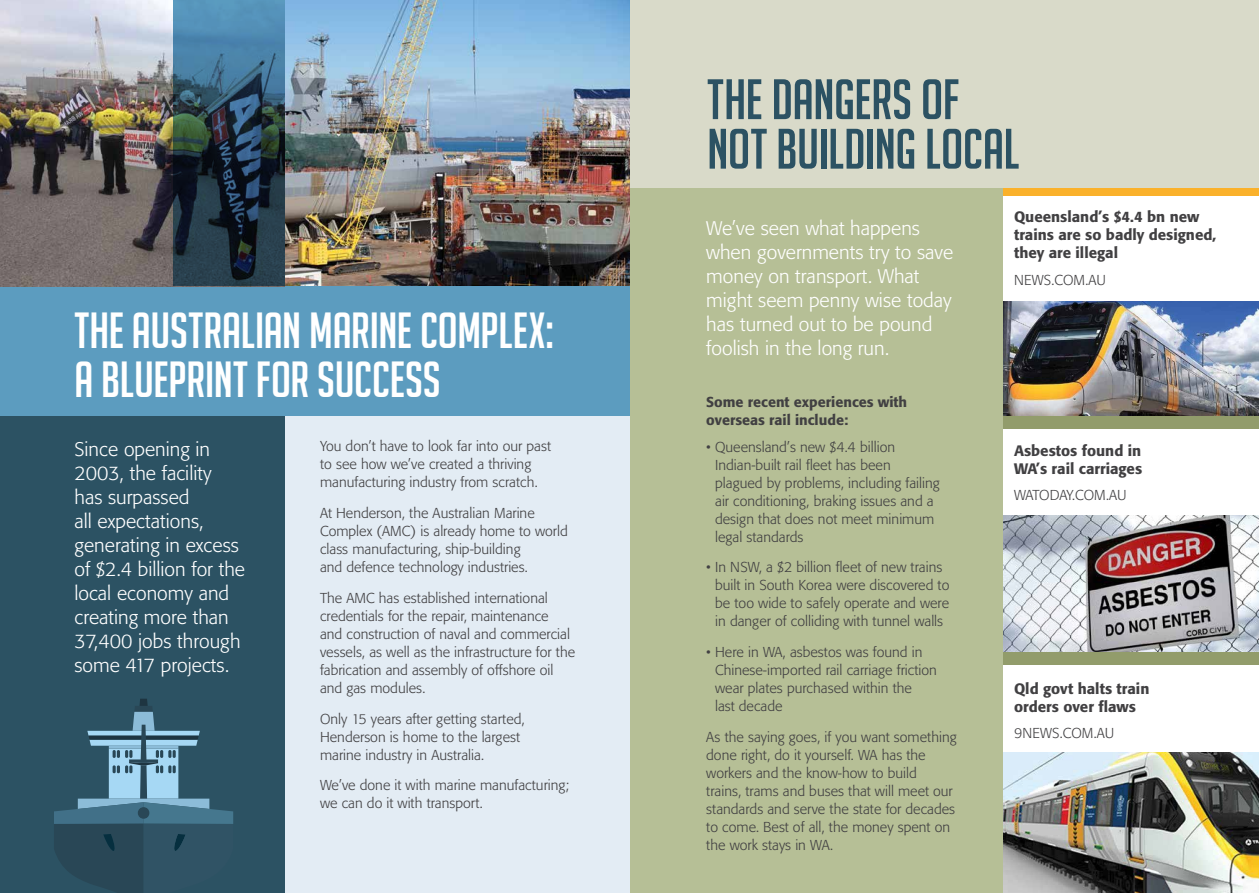
<style>
.page{position:relative;width:1259px;height:893px;background:#fff}
.page>*{position:absolute;margin:0;border:0;box-sizing:border-box;transform-origin:0 0}
.t1{font:55.5px/49.5px "Big Noodle Titling";letter-spacing:-.01em;color:#2c5263}
.t2{font:49.5px/49.5px "Big Noodle Titling";letter-spacing:-.005em;color:#fff}
.t3{font:300 19.5px/24px "Formata BQ";color:#fff}
.t4{font:500 15px/18px "Formata";color:#414042}
.t5{font:300 14.25px/18px "Formata BQ";color:#414042}
.t6{font:500 14.25px/18px "Formata";color:#414042}
</style>
<div class="page">
<div style="left:0;top:416px;width:645px;height:477px;background:#e3ecf4"></div>
<img style="left:0;top:0;width:630px;height:286px">
<div style="left:0;top:416px;width:285px;height:477px;background:#2c5263"></div>
<div style="left:0;top:286px;width:655px;height:130px;background:#5c9cbf"></div>
<div style="left:630px;top:0;width:629px;height:893px;background:#d9dac9"></div>
<div style="left:630px;top:188px;width:395px;height:705px;background:#b6bf96"></div>
<div style="left:1003px;top:193px;width:256px;height:700px;background:#929c6b"></div>
<div style="left:1003px;top:188px;width:256px;height:228px;background:#fff"></div>
<img style="left:1003px;top:301px;width:256px;height:115px">
<div style="left:1003px;top:429px;width:256px;height:223px;background:#fff"></div>
<img style="left:1003px;top:515px;width:256px;height:137px">
<div style="left:1003px;top:665px;width:256px;height:228px;background:#fff"></div>
<img style="left:1003px;top:752px;width:256px;height:141px">
<div style="left:1003px;top:188px;width:256px;height:8px;background:#fab12b"></div>
<svg style="left:173px;top:0;width:112px;height:286px;background:#2e4c60"></svg>
<svg style="left:54px;top:699px;width:179px;height:194px"></svg>
<h2 class="t2" style="left:74px;top:305px;width:481px">THE AUSTRALIAN MARINE COMPLEX:<br>A BLUEPRINT FOR SUCCESS</h2>
<h3 class="t3" style="left:74px;top:437px;width:172px">Since opening in<br>2003, the facility<br>has surpassed<br>all expectations, generating in excess of $2.4 billion for the local economy and creating more than<br>37,400 jobs through some 417 projects.</h3>
<p class="t5" style="left:320px;top:437px;width:232px">You don’t have to look far into our past to see how we’ve created a thriving manufacturing industry from scratch.</p>
<p class="t5" style="left:320px;top:504px;width:249px">At Henderson, the Australian Marine Complex (AMC) is already home to world class manufacturing, ship-building<br>and defence technology industries.</p>
<p class="t5" style="left:320px;top:589px;width:257px">The AMC has established international credentials for the repair, maintenance<br>and construction of naval and commercial vessels, as well as the infrastructure for the fabrication and assembly of offshore oil and gas modules.</p>
<p class="t5" style="left:320px;top:710px;width:206px">Only 15 years after getting started,<br>Henderson is home to the largest marine industry in Australia.</p>
<p class="t5" style="left:320px;top:776px;width:251px">We’ve done it with marine manufacturing; we can do it with transport.</p>
<h1 class="t1" style="left:707px;top:75px;width:313px">THE DANGERS OF<br>NOT BUILDING LOCAL</h1>
<h3 class="t3" style="left:706px;top:216px;width:249px">We’ve seen what happens when governments try to save money on transport. What might seem penny wise today has turned out to be pound foolish in the long run.</h3>
<p class="t4" style="left:1014px;top:208px;width:204px">Queensland’s $4.4 bn new trains are so badly designed, they are illegal</p>
<p class="t5" style="left:1014px;top:271px;width:93px">NEWS.COM.AU</p>
<p class="t6" style="left:706px;top:393px;width:202px">Some recent experiences with overseas rail include:</p>
<p class="t5" style="left:715px;top:438px;width:226px;text-indent:-9px">• Queensland’s new $4.4 billion<br>Indian-built rail fleet has been plagued by problems, including failing air conditioning, braking issues and a design that does not meet minimum legal standards</p>
<p class="t5" style="left:715px;top:559px;width:236px;text-indent:-9px">• In NSW, a $2 billion fleet of new trains built in South Korea were discovered to be too wide to safely operate and were in danger of colliding with tunnel walls</p>
<p class="t5" style="left:715px;top:643px;width:223px;text-indent:-9px">• Here in WA, asbestos was found in<br>Chinese-imported rail carriage friction wear plates purchased within the<br>last decade</p>
<p class="t5" style="left:706px;top:728px;width:252px">As the saying goes, if you want something done right, do it yourself. WA has the workers and the know-how to build<br>trains, trams and buses that will meet our standards and serve the state for decades to come. Best of all, the money spent on the work stays in WA.</p>
<p class="t4" style="left:1014px;top:441px;width:130px">Asbestos found in<br>WA’s rail carriages</p>
<p class="t5" style="left:1014px;top:486px;width:114px">WATODAY.COM.AU</p>
<p class="t4" style="left:1014px;top:679px;width:137px">Qld govt halts train orders over flaws</p>
<p class="t5" style="left:1014px;top:724px;width:102px">9NEWS.COM.AU</p>
</div>
